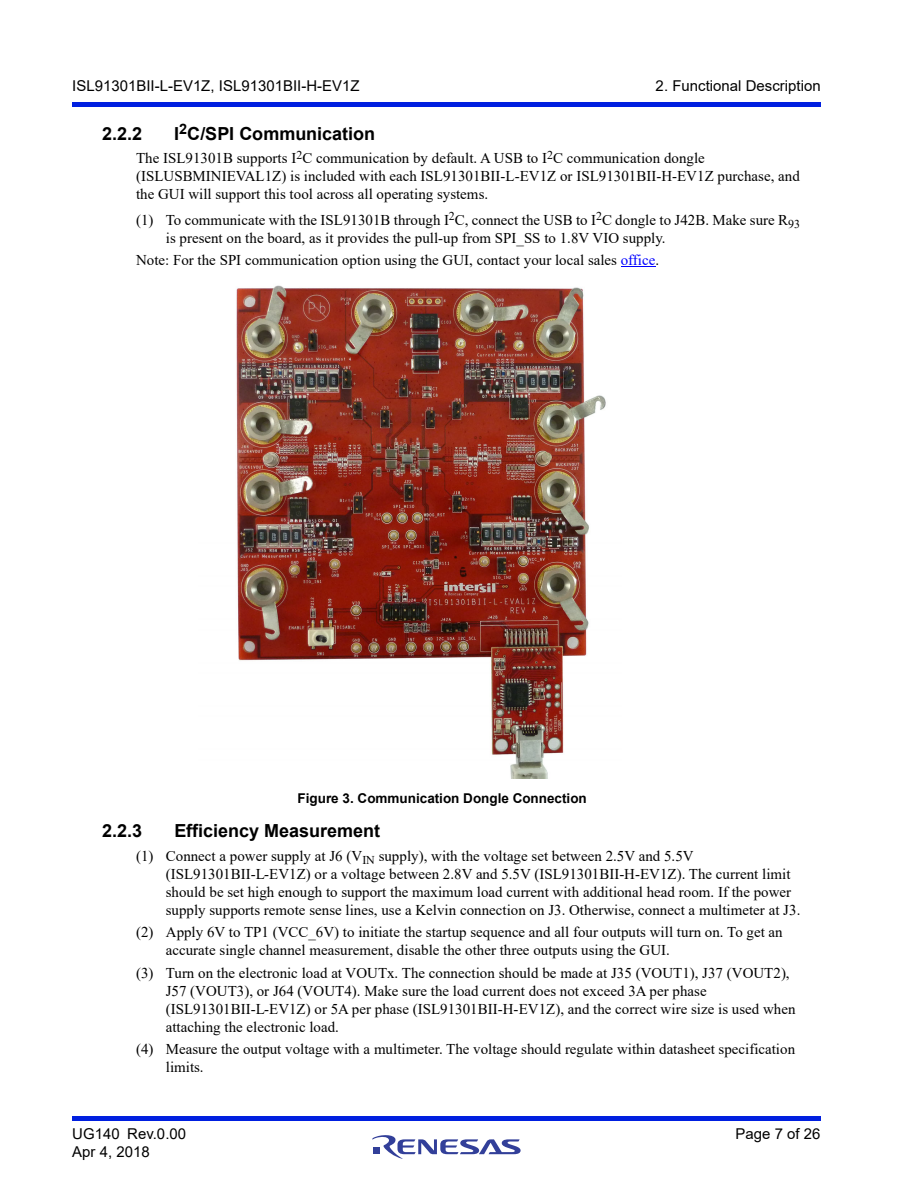
<style>
.page{position:relative;width:918px;height:1188px;background:#fff}
.page>*{position:absolute;margin:0;border:0;box-sizing:border-box;transform-origin:0 0}
.t1{font:700 18px "Arial";color:#000}
.t2{font:15px/18px "Times New Roman";color:#000}
.t3{font:15px "Arial";letter-spacing:.005em;color:#000}
.t4{font:700 13.5px "Arial";color:#000}
.s1{color:#00f}
</style>
<div class="page">
<hr style="left:72px;top:1116px;width:749px;height:4px;background:#001fe0">
<div style="left:72px;top:102px;width:749px;height:5px;background:#001fe0"></div>
<svg style="left:372px;top:1135px;width:149px;height:24px"></svg>
<hr style="left:621px;top:266px;width:34px;height:1px;background:#00f">
<img style="left:236px;top:285px;width:370px;height:493px">
<p class="t3" style="left:72px;top:77px;width:289px">ISL91301BII-L-EV1Z, ISL91301BII-H-EV1Z</p>
<p class="t3" style="left:656px;top:77px;width:167px">2. Functional Description</p>
<p class="t1" style="left:102px;top:123px;width:41px">2.2.2</p>
<p class="t1" style="left:174px;top:123px;width:202px">I<sup>2</sup>C/SPI Communication</p>
<p class="t2" style="left:136px;top:149px;width:665px">The ISL91301B supports I<sup>2</sup>C communication by default. A USB to I<sup>2</sup>C communication dongle (ISLUSBMINIEVAL1Z) is included with each ISL91301BII-L-EV1Z or ISL91301BII-H-EV1Z purchase, and the GUI will support this tool across all operating systems.</p>
<p class="t2" style="left:166px;top:210px;width:636px;text-indent:-30px">(1) To communicate with the ISL91301B through I<sup>2</sup>C, connect the USB to I<sup>2</sup>C dongle to J42B. Make sure R<sub>93 </sub>is present on the board, as it provides the pull-up from SPI_SS to 1.8V VIO supply.</p>
<p class="t2" style="left:136px;top:251px;width:525px">Note: For the SPI communication option using the GUI, contact your local sales <span class="s1">office</span>.</p>
<p class="t4" style="left:298px;top:790px;width:291px">Figure 3. Communication Dongle Connection</p>
<p class="t1" style="left:102px;top:821px;width:42px">2.2.3</p>
<p class="t1" style="left:174px;top:821px;width:207px">Efficiency Measurement</p>
<p class="t2" style="left:166px;top:847px;width:636px;text-indent:-30px">(1) Connect a power supply at J6 (V<sub>IN</sub> supply), with the voltage set between 2.5V and 5.5V (ISL91301BII-L-EV1Z) or a voltage between 2.8V and 5.5V (ISL91301BII-H-EV1Z). The current limit should be set high enough to support the maximum load current with additional head room. If the power supply supports remote sense lines, use a Kelvin connection on J3. Otherwise, connect a multimeter at J3.</p>
<p class="t2" style="left:166px;top:923px;width:618px;text-indent:-30px">(2) Apply 6V to TP1 (VCC_6V) to initiate the startup sequence and all four outputs will turn on. To get an accurate single channel measurement, disable the other three outputs using the GUI.</p>
<p class="t2" style="left:166px;top:964px;width:631px;text-indent:-30px">(3) Turn on the electronic load at VOUTx. The connection should be made at J35 (VOUT1), J37 (VOUT2), J57 (VOUT3), or J64 (VOUT4). Make sure the load current does not exceed 3A per phase (ISL91301BII-L-EV1Z) or 5A per phase (ISL91301BII-H-EV1Z), and the correct wire size is used when attaching the electronic load.</p>
<p class="t2" style="left:166px;top:1040px;width:631px;text-indent:-30px">(4) Measure the output voltage with a multimeter. The voltage should regulate within datasheet specification limits.</p>
<p class="t3" style="left:72px;top:1126px;width:115px">UG140 Rev.0.00</p>
<p class="t3" style="left:736px;top:1126px;width:86px">Page 7 of 26</p>
<p class="t3" style="left:72px;top:1144px;width:79px">Apr 4, 2018</p>
</div>
